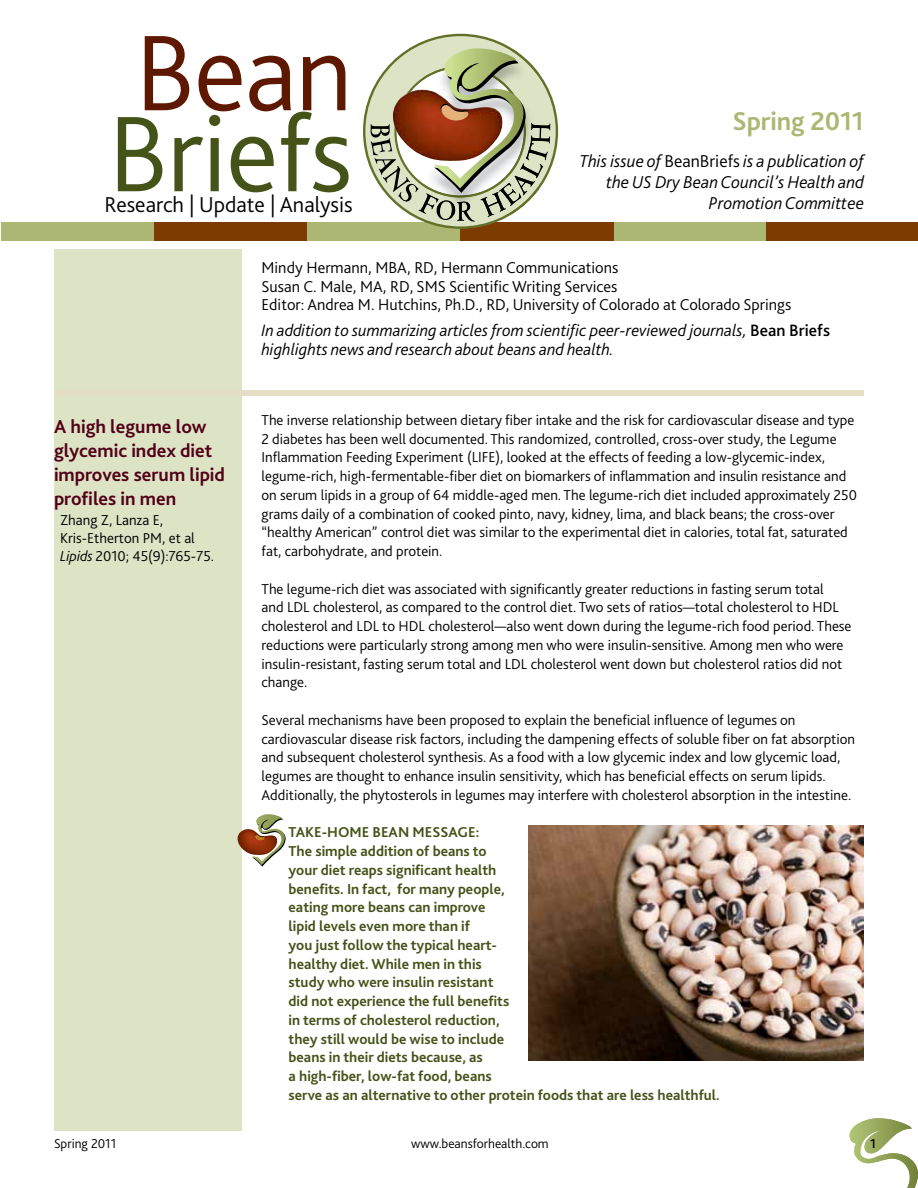
<style>
.page{position:relative;width:918px;height:1188px;background:#fff}
.page>*{position:absolute;margin:0;border:0;box-sizing:border-box;transform-origin:0 0}
.t1{font:300 112.5px "Bliss 2";letter-spacing:-.01em;color:#455218}
.t2{font:300 112.5px "Bliss 2";color:#5f1800}
.t3{font:700 27px "Bliss 2";letter-spacing:-.005em;color:#adb774}
.t4{font:300 22.5px "Bliss 2";color:#000}
.t5{font:700 19.5px/24px "Bliss 2";color:#520018}
.t6{font:italic 300 18px/21px "Bliss 2";color:#000;text-align:right}
.t7{font:italic 300 17.25px/19.5px "Bliss 2";color:#000}
.t8{font:300 16.5px/18.8px "Bliss 2";color:#000}
.t9{font:300 15px/18.8px "Bliss 2";color:#000}
.t10{font:700 15px/18.8px "Bliss 2";color:#455218}
.t11{font:300 13.5px "Bliss 2";color:#000}
.t12{font:500 13.5px "Bliss 2";color:#000}
.s1{font-style:normal}
.s2{font-style:italic}
.s3{font-weight:500;font-style:normal}
</style>
<div class="page">
<svg style="left:849px;top:1118px;width:69px;height:70px"></svg>
<div style="left:54px;top:249px;width:187px;height:882px;background:#dce4c5"></div>
<div style="left:2px;top:222px;width:153px;height:19px;background:#adb774"></div>
<div style="left:155px;top:222px;width:153px;height:18px;background:#7c3b00"></div>
<div style="left:308px;top:222px;width:153px;height:18px;background:#adb774"></div>
<div style="left:614px;top:222px;width:153px;height:18px;background:#adb774"></div>
<div style="left:767px;top:222px;width:151px;height:18px;background:#7c3b00"></div>
<div style="left:461px;top:222px;width:153px;height:18px;background:#7c3b00"></div>
<svg style="left:363px;top:34px;width:195px;height:195px"></svg>
<img style="left:237px;top:829px;width:15px;height:26px">
<svg style="left:252px;top:814px;width:34px;height:53px"></svg>
<div style="left:54px;top:390px;width:810px;height:5px;background:#e4dec5"></div>
<img style="left:528px;top:825px;width:336px;height:235px">
<h1 class="t2" style="left:135px;top:3px;width:219px">Bean</h1>
<h1 class="t1" style="left:108px;top:84px;width:246px">Briefs</h1>
<h3 class="t4" style="left:105px;top:191px;width:250px">Research | Update | Analysis</h3>
<h2 class="t3" style="left:733px;top:105px;width:133px">Spring 2011</h2>
<p class="t6" style="left:580px;top:150px;width:286px">This issue of <span class="s1">BeanBriefs</span> is a publication of the US Dry Bean Council’s Health and<br>Promotion Committee</p>
<h3 class="t5" style="left:54px;top:414px;width:173px">A high legume low glycemic index diet improves serum lipid profiles in men</h3>
<p class="t9" style="left:60px;top:510px;width:156px;line-height:18px">Zhang Z, Lanza E,<br>Kris-Etherton PM, et al<br><span class="s2">Lipids</span> 2010; 45(9):765-75.</p>
<p class="t8" style="left:262px;top:258px;width:531px">Mindy Hermann, MBA, RD, Hermann Communications<br>Susan C. Male, MA, RD, SMS Scientific Writing Services<br>Editor: Andrea M. Hutchins, Ph.D., RD, University of Colorado at Colorado Springs</p>
<p class="t7" style="left:262px;top:320px;width:570px">In addition to summarizing articles from scientific peer-reviewed journals, <span class="s3">Bean Briefs </span>highlights news and research about beans and health.</p>
<p class="t9" style="left:262px;top:410px;width:597px">The inverse relationship between dietary fiber intake and the risk for cardiovascular disease and type 2 diabetes has been well documented. This randomized, controlled, cross-over study, the Legume Inflammation Feeding Experiment (LIFE), looked at the effects of feeding a low-glycemic-index, legume-rich, high-fermentable-fiber diet on biomarkers of inflammation and insulin resistance and on serum lipids in a group of 64 middle-aged men. The legume-rich diet included approximately 250 grams daily of a combination of cooked pinto, navy, kidney, lima, and black beans; the cross-over “healthy American” control diet was similar to the experimental diet in calories, total fat, saturated fat, carbohydrate, and protein.</p>
<p class="t9" style="left:262px;top:579px;width:592px">The legume-rich diet was associated with significantly greater reductions in fasting serum total<br>and LDL cholesterol, as compared to the control diet. Two sets of ratios—total cholesterol to HDL cholesterol and LDL to HDL cholesterol—also went down during the legume-rich food period. These reductions were particularly strong among men who were insulin-sensitive. Among men who were insulin-resistant, fasting serum total and LDL cholesterol went down but cholesterol ratios did not change.</p>
<p class="t9" style="left:262px;top:710px;width:595px">Several mechanisms have been proposed to explain the beneficial influence of legumes on cardiovascular disease risk factors, including the dampening effects of soluble fiber on fat absorption and subsequent cholesterol synthesis. As a food with a low glycemic index and low glycemic load, legumes are thought to enhance insulin sensitivity, which has beneficial effects on serum lipids.<br>Additionally, the phytosterols in legumes may interfere with cholesterol absorption in the intestine.</p>
<p class="t10" style="left:289px;top:823px;width:433px">TAKE-HOME BEAN MESSAGE:<br>The simple addition of beans to<br>your diet reaps significant health<br>benefits. In fact, for many people,<br>eating more beans can improve<br>lipid levels even more than if<br>you just follow the typical heart-<br>healthy diet. While men in this<br>study who were insulin resistant<br>did not experience the full benefits<br>in terms of cholesterol reduction,<br>they still would be wise to include<br>beans in their diets because, as<br>a high-fiber, low-fat food, beans<br>serve as an alternative to other protein foods that are less healthful.</p>
<p class="t11" style="left:54px;top:1135px;width:64px">Spring 2011</p>
<p class="t11" style="left:411px;top:1135px;width:139px">www.beansforhealth.com</p>
<p class="t12" style="left:870px;top:1135px;width:7px">1</p>
</div>
